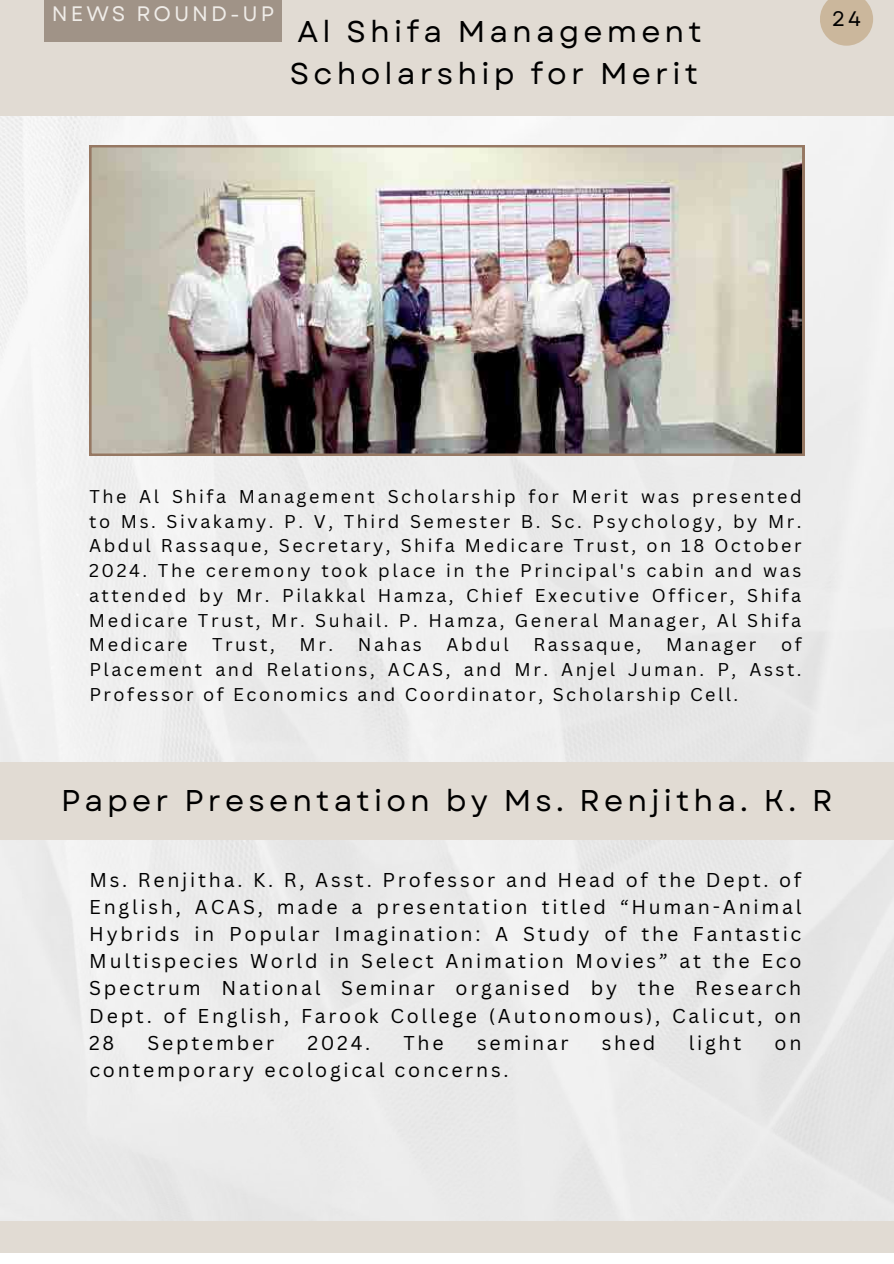
<style>
.page{position:relative;width:894px;height:1264px;background:#fff}
.page>*{position:absolute;margin:0;border:0;box-sizing:border-box;transform-origin:0 0}
.t1{font:30px/41.7px "Garet";letter-spacing:.14em;color:#000}
.t2{font:21px "Garet";color:#000}
.t3{font:20.85px "Garet";letter-spacing:.14em;color:#fff}
.t4{font:19.5px/27px "Canva Sans";letter-spacing:.14em;color:#000;text-align:justify}
.t5{font:18px/24.8px "Canva Sans";letter-spacing:.14em;color:#000;text-align:justify}
</style>
<div class="page">
<img style="left:0;top:115px;width:893px;height:1106px">
<div style="left:0;top:0;width:893px;height:115px;background:#e1dbd3"></div>
<div style="left:0;top:1221px;width:893px;height:31px;background:#e1dbd3"></div>
<img style="left:89px;top:145px;width:715px;height:311px">
<div style="left:0;top:762px;width:893px;height:78px;background:#e1dbd3"></div>
<div style="left:44px;top:0;width:238px;height:41px;background:#a09387"></div>
<svg style="left:820px;top:0;width:52px;height:46px;background:#cebca4"></svg>
<p class="t3" style="left:52px;top:1px;width:223px">NEWS ROUND-UP</p>
<p class="t2" style="left:831px;top:5px;width:31px">24</p>
<h1 class="t1" style="left:290px;top:12px;width:413px">Al Shifa Management<br>Scholarship for Merit</h1>
<p class="t5" style="left:89px;top:484px;width:714px">The Al Shifa Management Scholarship for Merit was presented to Ms. Sivakamy. P. V, Third Semester B. Sc. Psychology, by Mr.<br>Abdul Rassaque, Secretary, Shifa Medicare Trust, on 18 October 2024. The ceremony took place in the Principal's cabin and was attended by Mr. Pilakkal Hamza, Chief Executive Officer, Shifa Medicare Trust, Mr. Suhail. P. Hamza, General Manager, Al Shifa Medicare</p>
<p class="t5" style="left:89px;top:632px;width:713px;text-indent:691px">of Placement and Relations, ACAS, and Mr. Anjel Juman. P, Asst.<br>Professor of Economics and Coordinator, Scholarship Cell.</p>
<p class="t5" style="left:212px;top:632px;width:64px">Trust,</p>
<p class="t5" style="left:299px;top:632px;width:124px">Mr. Nahas</p>
<p class="t5" style="left:446px;top:632px;width:64px">Abdul</p>
<p class="t5" style="left:533px;top:632px;width:109px">Rassaque,</p>
<p class="t5" style="left:665px;top:632px;width:92px">Manager</p>
<h1 class="t1" style="left:61px;top:780px;width:772px">Paper Presentation by Ms. Renjitha. K. R</h1>
<p class="t4" style="left:89px;top:867px;width:713px">Ms. Renjitha. K. R, Asst. Professor and Head of the Dept. of English, ACAS, made a presentation titled “Human-Animal Hybrids in Popular Imagination: A Study of the Fantastic Multispecies World in Select Animation Movies” at the Eco Spectrum National Seminar organised by the Research Dept. of English, Farook College (Autonomous), Calicut, on 28</p>
<p class="t4" style="left:148px;top:1029px;width:128px">September</p>
<p class="t4" style="left:307px;top:1029px;width:64px">2024.</p>
<p class="t4" style="left:403px;top:1029px;width:42px">The</p>
<p class="t4" style="left:477px;top:1029px;width:93px">seminar</p>
<p class="t4" style="left:601px;top:1029px;width:55px">shed</p>
<p class="t4" style="left:688px;top:1029px;width:54px">light</p>
<p class="t4" style="left:774px;top:1029px;width:28px">on</p>
<p class="t4" style="left:89px;top:1056px;width:420px">contemporary ecological concerns.</p>
</div>
